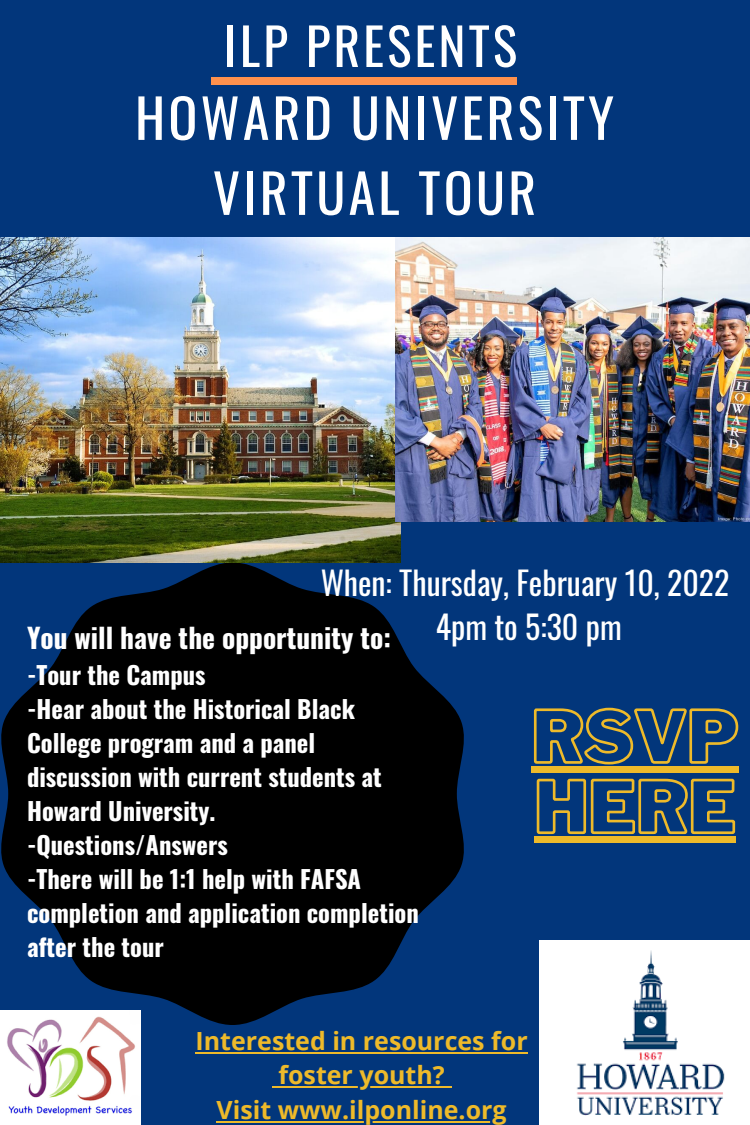
<style>
.page{position:relative;width:750px;height:1125px;background:#02367b}
.page>*{position:absolute;margin:0;border:0;box-sizing:border-box;transform-origin:0 0}
.t1{font:53.75px/75px "Oswald";letter-spacing:.06em;color:#fff;text-align:center}
.t2{font:51.25px "Oswald";letter-spacing:.06em;color:#fff}
.t3{font:32px "Oswald";color:#fff}
.t4{font:700 27.38px "Oswald";color:#fff}
.t5{font:700 25px "Open Sans";color:#eeba2a}
.t6{font:700 24.62px/34.1px "Oswald";color:#fff}
</style>
<div class="page">
<div style="left:211px;top:77px;width:306px;height:7px;background:#ff914d"></div>
<img style="left:0;top:1025px;width:141px;height:100px">
<svg style="left:0;top:562px;width:464px;height:463px;fill:#000"></svg>
<img style="left:0;top:237px;width:400px;height:326px">
<img style="left:396px;top:237px;width:354px;height:284px">
<img style="left:539px;top:941px;width:211px;height:184px">
<div style="left:532px;top:766px;width:207px;height:7px;background:#eeba2a"></div>
<svg style="left:533px;top:707px;width:206px;height:58px"></svg>
<div style="left:534px;top:836px;width:202px;height:7px;background:#eeba2a"></div>
<svg style="left:536px;top:778px;width:200px;height:57px"></svg>
<hr style="left:196px;top:1052px;width:332px;height:1px;background:#eeba2a">
<svg style="left:272px;top:1086px;width:6px;height:2px"></svg>
<hr style="left:278px;top:1086px;width:167px;height:2px;background:#eeba2a">
<svg style="left:445px;top:1086px;width:6px;height:2px"></svg>
<hr style="left:217px;top:1121px;width:61px;height:1px;background:#eeba2a">
<hr style="left:278px;top:1121px;width:229px;height:1px;background:#eeba2a">
<p class="t2" style="left:224px;top:6px;width:295px">ILP PRESENTS</p>
<p class="t1" style="left:135px;top:78px;width:480px">HOWARD UNIVERSITY<br>VIRTUAL TOUR</p>
<p class="t3" style="left:321px;top:558px;width:410px">When: Thursday, February 10, 2022</p>
<p class="t4" style="left:27px;top:617px;width:365px">You will have the opportunity to:</p>
<p class="t3" style="left:436px;top:602px;width:187px">4pm to 5:30 pm</p>
<p class="t6" style="left:27px;top:656px;width:180px">-Tour the Campus</p>
<p class="t6" style="left:27px;top:691px;width:356px">-Hear about the Historical Black<br>College program and a panel discussion with current students at<br>Howard University.</p>
<p class="t6" style="left:27px;top:827px;width:202px">-Questions/Answers</p>
<p class="t6" style="left:27px;top:861px;width:393px">-There will be 1:1 help with FAFSA completion and application completion after the tour</p>
<p class="t5" style="left:196px;top:1023px;width:334px">Interested in resources for</p>
<p class="t5" style="left:278px;top:1058px;width:168px">foster youth?</p>
<p class="t5" style="left:217px;top:1092px;width:292px">Visit www.ilponline.org</p>
</div>
